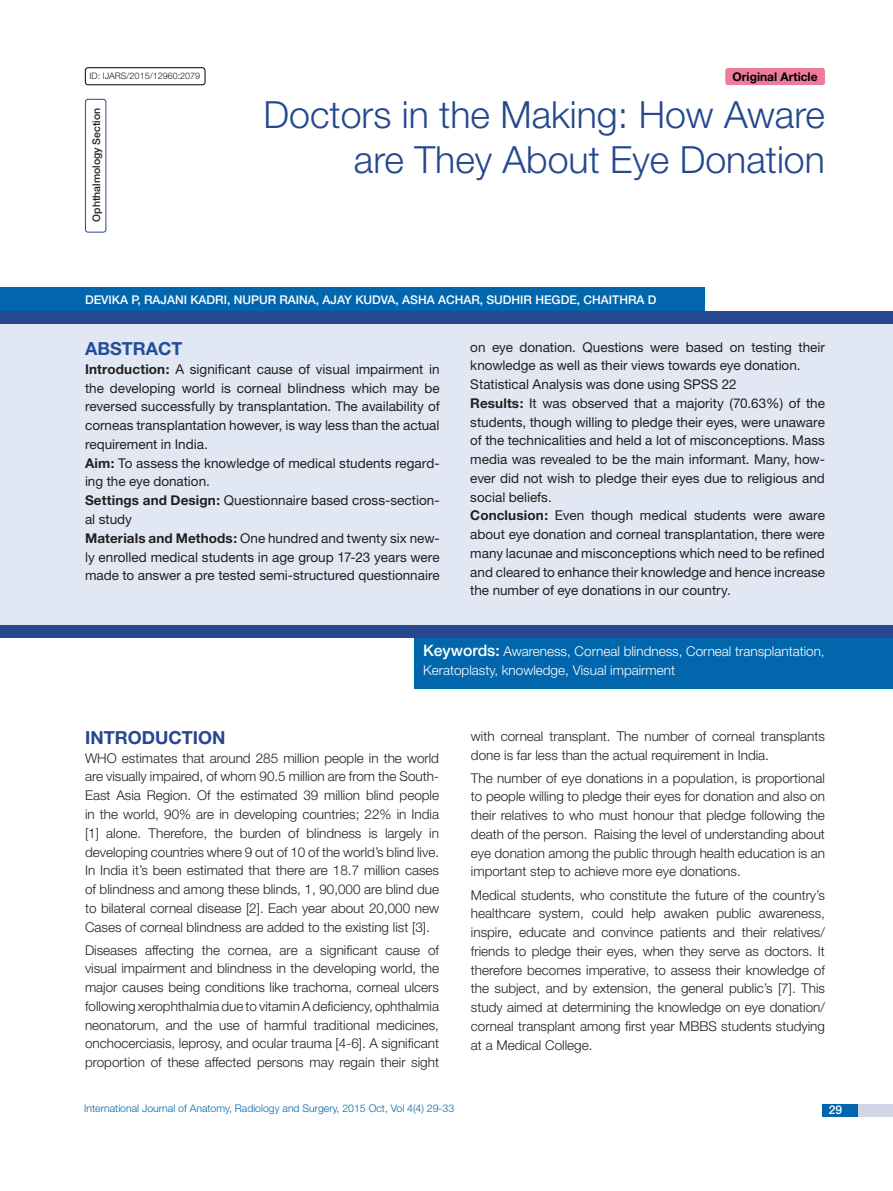
<style>
.page{position:relative;width:893px;height:1191px;background:#fff}
.page>*{position:absolute;margin:0;border:0;box-sizing:border-box;transform-origin:0 0}
.t1{font:300 37.5px/45px "Helvetica Neue";color:#25488e;text-align:right}
.Heading{font:700 18px "Helvetica Neue";color:#25488e}
.t2{font:700 18px "Helvetica Neue";color:#244d99}
.Body_Text{font:300 13.5px/18.8px "Helvetica Neue";color:#231f20;text-align:justify}
.t3{font:13.5px/18.8px "Helvetica Neue";color:#231f20;text-align:justify}
.t4{font:300 13.5px/18.8px "Helvetica Neue";color:#fff}
.t5{font:500 12px "Helvetica Neue";color:#fff}
.t6{font:700 12px "Helvetica Neue";color:#000}
.t7{font:300 10.5px "Helvetica Neue";color:#0166ac}
.t8{font:500 10.5px "Helvetica Neue";color:#231f20}
.t9{font:300 9px "Helvetica Neue";color:#231f20}
.s1{font-weight:700}
.s2{font-weight:500;font-size:15.75px}
</style>
<div class="page">
<div style="left:85px;top:67px;width:120px;height:18px;border:1px solid #000;border-radius:3px"></div>
<div style="left:825px;top:1103px;width:68px;height:13px;background:#d3d5e7"></div>
<div style="left:823px;top:1103px;width:35px;height:13px;background:#0166ac"></div>
<div style="left:725px;top:68px;width:100px;height:17px;background:#ed7c9a;border-radius:3px"></div>
<div style="left:0;top:322px;width:893px;height:303px;background:#e1e8f4"></div>
<div style="left:0;top:311px;width:893px;height:12px;background:#25488e"></div>
<div style="left:415px;top:636px;width:478px;height:53px;background:#0166ac"></div>
<div style="left:85px;top:99px;width:21px;height:133px;border:1px solid #25488e;border-radius:3px"></div>
<div style="left:0;top:287px;width:704px;height:24px;background:#0166ac"></div>
<div style="left:0;top:625px;width:893px;height:12px;background:#25488e"></div>
<p class="t9" style="left:90px;top:70px;width:112px">ID: IJARS/2015/12960:2079</p>
<p class="t6" style="left:733px;top:69px;width:87px">Original Article</p>
<p class="t8" style="left:90px;top:222px;width:115px;rotate:-90deg">OPHTHALMOLOGY SECTION</p>
<p class="t1" style="left:264px;top:92px;width:563px">Doctors in the Making: How Aware are They About Eye Donation</p>
<p class="t5" style="left:85px;top:293px;width:573px">DEVIKA P, RAJANI KADRI, NUPUR RAINA, AJAY KUDVA, AS HA ACHAR, SUDHIR HEGDE, CHAITHRA D</p>
<p class="t2" style="left:85px;top:338px;width:99px">ABSTRACT</p>
<p class="t3" style="left:85px;top:359px;width:356px"><span class="s1">Introduction:</span> A significant cause of visual impairment in the developing world is corneal blindness which may be reversed successfully by transplantation. The availability of corneas transplantation however, is way less than the actual requirement in India.</p>
<p class="t3" style="left:85px;top:453px;width:356px"><span class="s1">Aim:</span> To assess the knowledge of medical students regard&shy;ing the eye donation.</p>
<p class="t3" style="left:85px;top:491px;width:356px"><span class="s1">Settings and Design:</span> Questionnaire based cross-section&shy;al study</p>
<p class="t3" style="left:85px;top:528px;width:356px"><span class="s1">Materials and Methods:</span> One hundred and twenty six new&shy;ly enrolled medical students in age group 17-23 years were made to answer a pre tested semi-structured questionnaire</p>
<p class="t3" style="left:470px;top:337px;width:356px">on eye donation. Questions were based on testing their knowledge as well as their views towards eye donation.</p>
<p class="t3" style="left:470px;top:375px;width:268px">Statistical Analysis was done using SPSS 22</p>
<p class="t3" style="left:470px;top:393px;width:356px"><span class="s1">Results:</span> It was observed that a majority (70.63%) of the students, though willing to pledge their eyes, were unaware of the technicalities and held a lot of misconceptions. Mass media was revealed to be the main informant. Many, how&shy;ever did not wish to pledge their eyes due to religious and social beliefs.</p>
<p class="t3" style="left:470px;top:506px;width:356px"><span class="s1">Conclusion:</span> Even though medical students were aware about eye donation and corneal transplantation, there were many lacunae and misconceptions which need to be refined and cleared to enhance their knowledge and hence increase the number of eye donations in our country.</p>
<p class="t4" style="left:423px;top:641px;width:403px"><span class="s2">KEYWORDS:</span> Awareness, Corneal blindness, Corneal transplantation,<br>Keratoplasty, knowledge, Visual impairment</p>
<p class="Heading" style="left:85px;top:726px;width:33px">introd</p>
<p class="Heading" style="left:155px;top:726px;width:25px">uctio</p>
<p class="Heading" style="left:212px;top:726px;width:15px">n</p>
<p class="Body_Text" style="left:85px;top:748px;width:356px">WHO estimates that around 285 million people in the world are visually impaired, of whom 90.5 million are from the South-East Asia Region. Of the estimated 39 million blind people in the world, 90% are in developing countries; 22% in India [1] alone. Therefore, the burden of blindness is largely in developing countries where 9 out of 10 of the world’s blind live.<br>In India it’s been estimated that there are 18.7 million cases of blindness and among these blinds, 1, 90,000 are blind due to bilateral corneal disease [2]. Each year about 20,000 new Cases of corneal blindness are added to the existing list [3].</p>
<p class="Body_Text" style="left:85px;top:940px;width:355px">Diseases affecting the cornea, are a significant cause of visual impairment and blindness in the developing world, the major causes being conditions like trachoma, corneal ulcers following xerophthalmia due to vitamin A deficiency, ophthalmia neonatorum, and the use of harmful traditional medicines, onchocerciasis, leprosy, and ocular trauma [4-6]. A significant proportion of these affected persons may regain their sight</p>
<p class="Body_Text" style="left:471px;top:726px;width:355px">with corneal transplant. The number of corneal transplants done is far less than the actual requirement in India.</p>
<p class="Body_Text" style="left:471px;top:768px;width:356px">The number of eye donations in a population, is proportional to people willing to pledge their eyes for donation and also on their relatives to who must honour that pledge following the death of the person. Raising the level of understanding about eye donation among the public through health education is an important step to achieve more eye donations.</p>
<p class="Body_Text" style="left:471px;top:885px;width:356px">Medical students, who constitute the future of the country’s healthcare system, could help awaken public awareness, inspire, educate and convince patients and their relatives/ friends to pledge their eyes, when they serve as doctors. It therefore becomes imperative, to assess their knowledge of the subject, and by extension, the general public’s [7]. This study aimed at determining the knowledge on eye donation/ corneal transplant among first year MBBS students studying at a Medical College.</p>
<p class="t7" style="left:84px;top:1101px;width:371px">International Journal of Anatomy, Radiology and Surgery, 2015 Oct, Vol 4(4) 29-33</p>
<p class="t5" style="left:829px;top:1102px;width:15px">29</p>
</div>
